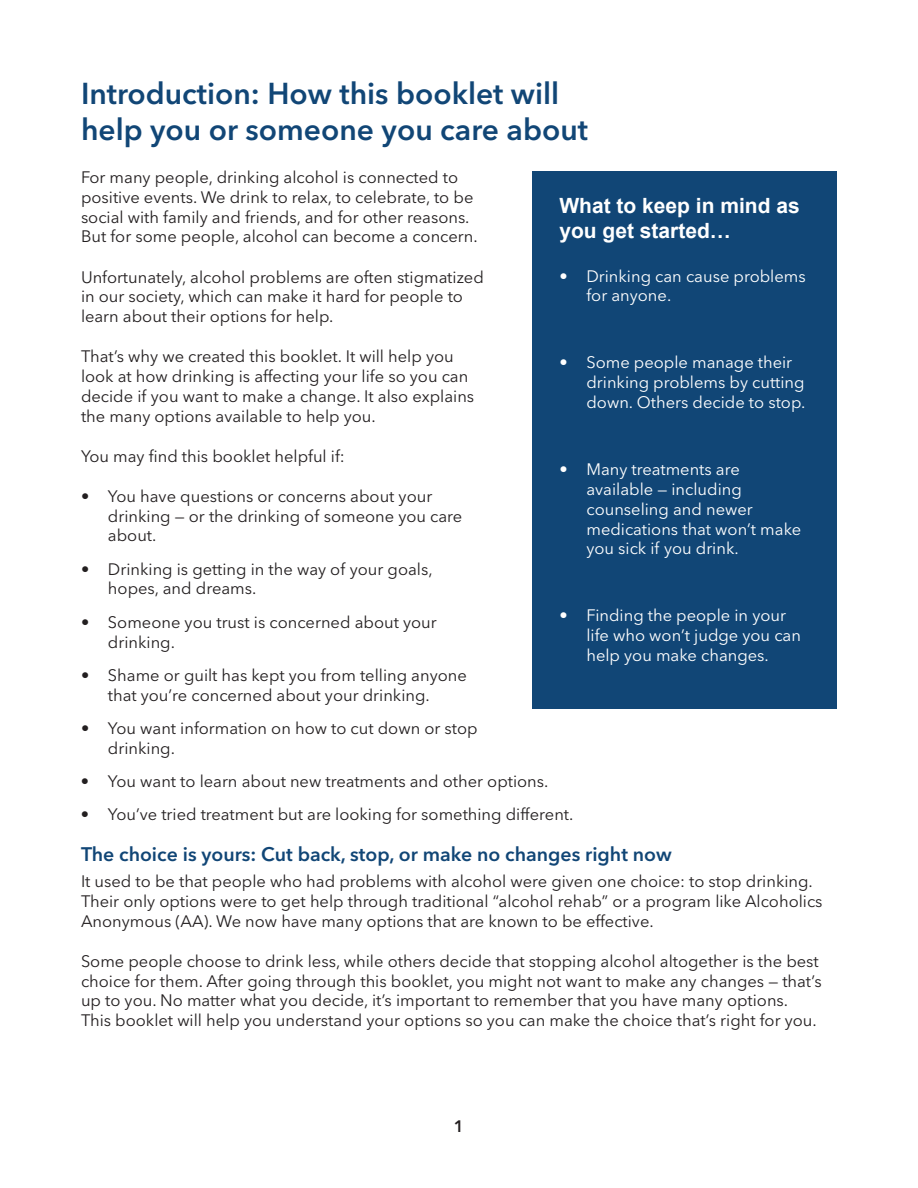
<style>
.page{position:relative;width:918px;height:1188px;background:#fff}
.page>*{position:absolute;margin:0;border:0;box-sizing:border-box;transform-origin:0 0}
.t1{font:600 30px/36px "Avenir Next LT Pro";color:#114676}
.t2{font:700 21px/25.2px "Arial";color:#fff}
.t3{font:600 19.5px "Avenir Next LT Pro";color:#114676}
.t4{font:16.5px/19.8px "Avenir Next LT Pro";color:#231f20}
.t5{font:16.5px/19.8px "Avenir Next LT Pro";color:#fff}
.t6{font:600 16.5px "Avenir Next LT Pro";color:#231f20}
</style>
<div class="page">
<div style="left:532px;top:171px;width:305px;height:537px;background:#114676"></div>
<h2 class="t1" style="left:81px;top:75px;width:509px">Introduction: How this booklet will help you or someone you care about</h2>
<p class="t4" style="left:81px;top:167px;width:398px">For many people, drinking alcohol is connected to positive events. We drink to relax, to celebrate, to be social with family and friends, and for other reasons.<br>But for some people, alcohol can become a concern.</p>
<p class="t4" style="left:81px;top:267px;width:404px">Unfortunately, alcohol problems are often stigmatized in our society, which can make it hard for people to learn about their options for help.</p>
<p class="t4" style="left:81px;top:347px;width:395px">That’s why we created this booklet. It will help you look at how drinking is affecting your life so you can decide if you want to make a change. It also explains the many options available to help you.</p>
<p class="t4" style="left:81px;top:446px;width:265px">You may find this booklet helpful if:</p>
<p class="t4" style="left:108px;top:486px;width:356px;text-indent:-27px">• You have questions or concerns about your drinking — or the drinking of someone you care about.</p>
<p class="t4" style="left:108px;top:559px;width:326px;text-indent:-27px">• Drinking is getting in the way of your goals, hopes, and dreams.</p>
<p class="t4" style="left:108px;top:612px;width:330px;text-indent:-27px">• Someone you trust is concerned about your drinking.</p>
<p class="t4" style="left:108px;top:665px;width:360px;text-indent:-27px">• Shame or guilt has kept you from telling anyone that you’re concerned about your drinking.</p>
<p class="t4" style="left:108px;top:718px;width:371px;text-indent:-27px">• You want information on how to cut down or stop drinking.</p>
<h4 class="t2" style="left:559px;top:193px;width:242px">What to keep in mind as you get started…</h4>
<p class="t5" style="left:586px;top:266px;width:221px;text-indent:-27px">• Drinking can cause problems for anyone.</p>
<p class="t5" style="left:586px;top:353px;width:221px;text-indent:-27px">• Some people manage their drinking problems by cutting down. Others decide to stop.</p>
<p class="t5" style="left:586px;top:460px;width:216px;text-indent:-27px">• Many treatments are available — including counseling and newer medications that won’t make you sick if you drink.</p>
<p class="t5" style="left:586px;top:606px;width:216px;text-indent:-27px">• Finding the people in your life who won’t judge you can help you make changes.</p>
<p class="t4" style="left:81px;top:771px;width:469px">• You want to learn about new treatments and other options.</p>
<p class="t4" style="left:81px;top:805px;width:494px">• You’ve tried treatment but are looking for something different.</p>
<h3 class="t3" style="left:81px;top:842px;width:592px">The choice is yours: Cut back, stop, or make no changes right now</h3>
<p class="t4" style="left:81px;top:872px;width:743px">It used to be that people who had problems with alcohol were given one choice: to stop drinking.<br>Their only options were to get help through traditional “alcohol rehab” or a program like Alcoholics<br>Anonymous (AA). We now have many options that are known to be effective.</p>
<p class="t4" style="left:81px;top:951px;width:742px">Some people choose to drink less, while others decide that stopping alcohol altogether is the best choice for them. After going through this booklet, you might not want to make any changes — that’s up to you. No matter what you decide, it’s important to remember that you have many options.<br>This booklet will help you understand your options so you can make the choice that’s right for you.</p>
<p class="t6" style="left:454px;top:1116px;width:12px">1</p>
</div>
